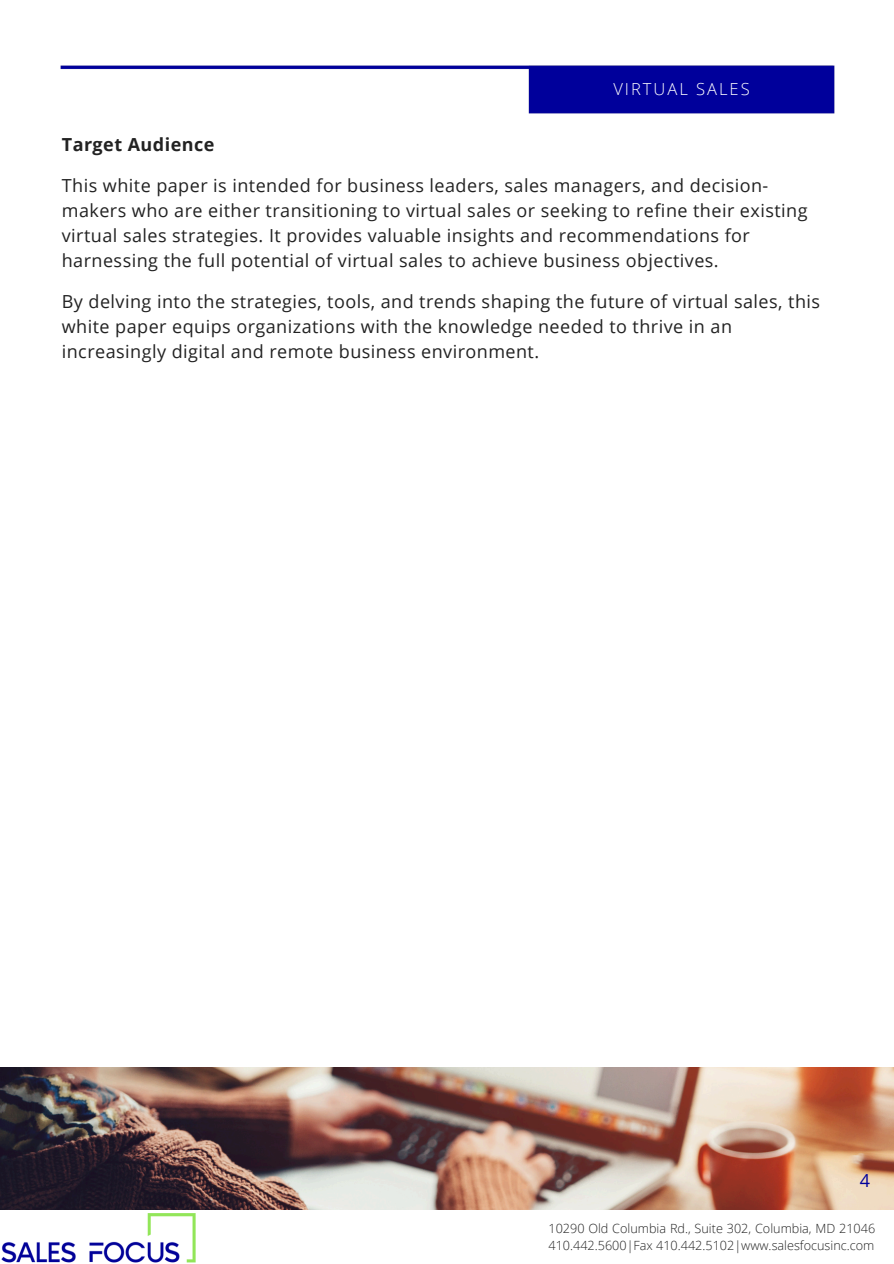
<style>
.page{position:relative;width:894px;height:1264px;background:#fff}
.page>*{position:absolute;margin:0;border:0;box-sizing:border-box;transform-origin:0 0}
.t1{font:18px/25px "Open Sans";letter-spacing:.025em;color:#222}
.t2{font:700 18px "Open Sans";letter-spacing:.025em;color:#222}
.t3{font:18px "Open Sans";color:#01019c}
.t4{font:300 16.5px "Open Sans";letter-spacing:.12em;color:#fff}
.t5{font:300 12.6px/16.8px "Open Sans";color:#222}
</style>
<div class="page">
<img style="left:2px;top:1213px;width:193px;height:49px">
<img style="left:0;top:1067px;width:893px;height:142px">
<img style="left:60px;top:65px;width:775px;height:49px">
<h2 class="t4" style="left:613px;top:77px;width:138px">VIRTUAL SALES</h2>
<h3 class="t2" style="left:62px;top:131px;width:154px">Target Audience</h3>
<h3 class="t1" style="left:62px;top:172px;width:747px">This white paper is intended for business leaders, sales managers, and decision&shy;makers who are either transitioning to virtual sales or seeking to refine their existing virtual sales strategies. It provides valuable insights and recommendations for harnessing the full potential of virtual sales to achieve business objectives.</h3>
<p class="t1" style="left:62px;top:288px;width:759px">By delving into the strategies, tools, and trends shaping the future of virtual sales, this white paper equips organizations with the knowledge needed to thrive in an increasingly digital and remote business environment.</p>
<h1 class="t3" style="left:859px;top:1167px;width:12px">4</h1>
<p class="t5" style="left:548px;top:1220px;width:328px">10290 Old Columbia Rd., Suite 302, Columbia, MD 21046<br>410.442.5600|Fax 410.442.5102|www.salesfocusinc.com</p>
</div>
